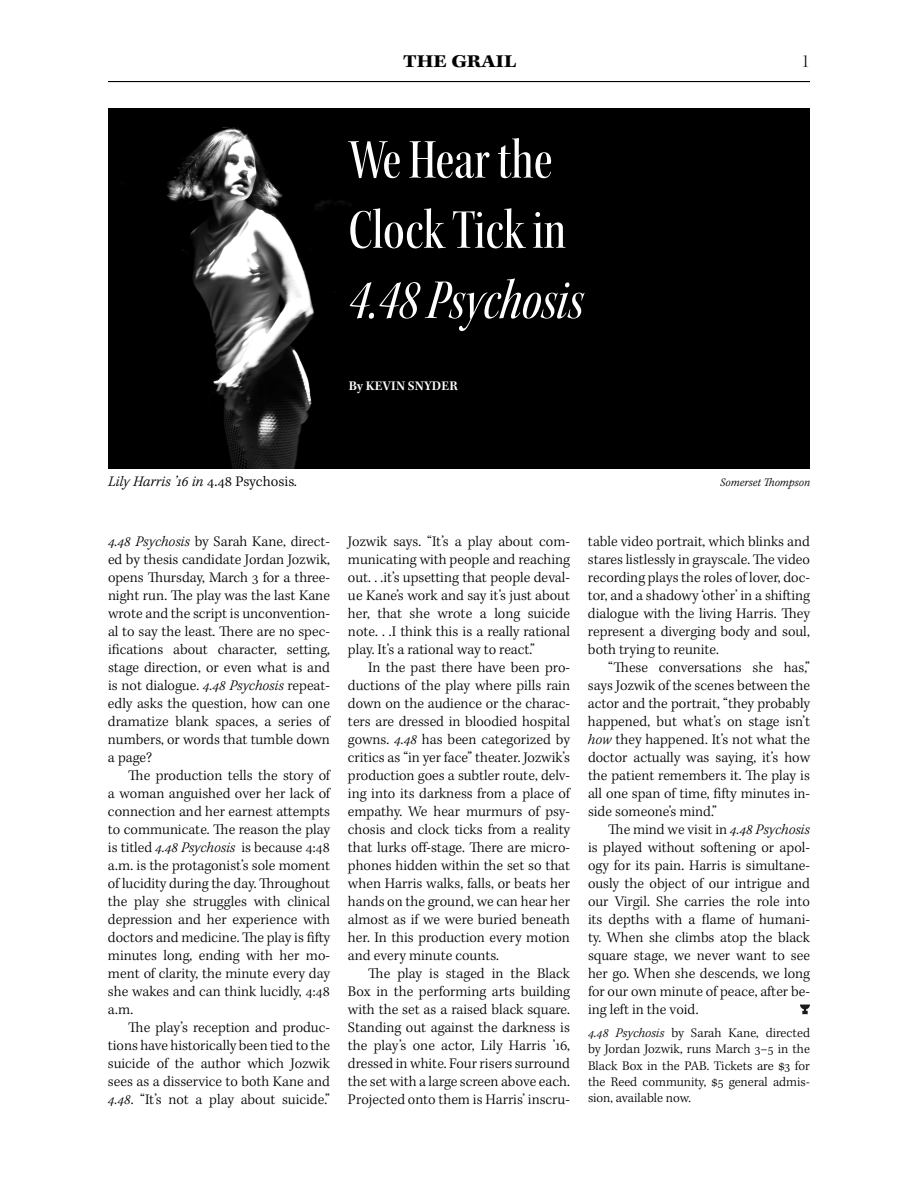
<style>
.page{position:relative;width:918px;height:1188px;background:#fff}
.page>*{position:absolute;margin:0;border:0;box-sizing:border-box;transform-origin:0 0}
.t1{font:58.5px/70.2px "Kepler Std Medium Cn Disp";color:#fff}
.t2{font:58.5px "Kepler Std Medium Cn It Disp";color:#fff}
.t3{font:18px "Kepler Std Bold Ext Capt";color:#000}
.t4{font:18px "Kepler Std Light Ext Disp";color:#000}
.t5{font:300 15px/18px "Kepler Std";color:#000;text-align:justify}
.t6{font:15px "Kepler Std Light It Capt";color:#000}
.t7{font:300 13.5px/16.2px "Kepler Std";color:#000;text-align:justify}
.t8{font:600 13.5px "Kepler Std";letter-spacing:.01em;color:#fff}
.t9{font:12px "Kepler Std Light Scn It Capt";letter-spacing:-.005em;color:#000}
.s1{font-family:"Kepler Std Light Capt"}
.s2{font-style:italic}
</style>
<div class="page">
<hr style="left:108px;top:81px;width:702px;height:1px;background:#000">
<img style="left:108px;top:108px;width:702px;height:361px">
<svg style="left:800px;top:1005px;width:10px;height:9px"></svg>
<p class="t3" style="left:403px;top:50px;width:115px">THE GRAIL</p>
<p class="t4" style="left:801px;top:51px;width:11px">1</p>
<h1 class="t1" style="left:349px;top:125px;width:219px">We Hear the<br>Clock Tick in</h1>
<h1 class="t2" style="left:349px;top:268px;width:236px">4.48 Psychosis</h1>
<p class="t8" style="left:349px;top:378px;width:111px">By KEVIN SNYDER</p>
<p class="t6" style="left:108px;top:473px;width:191px">Lily Harris ’16 in <span class="s1">4.48 Psychosis</span>.</p>
<p class="t9" style="left:720px;top:476px;width:91px">Somerset Thompson</p>
<p class="t5" style="left:108px;top:533px;width:224px"><span class="s2">4.48 Psychosis</span> by Sarah Kane, direct&shy;ed by thesis candidate Jordan Jozwik, opens Thursday, March 3 for a three&shy;night run. The play was the last Kane wrote and the script is unconvention&shy;al to say the least. There are no spec&shy;ifications about character, setting, stage direction, or even what is and is not dialogue. <span class="s2">4.48 Psychosis</span> repeat&shy;edly asks the question, how can one dramatize blank spaces, a series of numbers, or words that tumble down a page?</p>
<p class="t5" style="left:108px;top:767px;width:224px;text-indent:20px">The production tells the story of a woman anguished over her lack of connection and her earnest attempts to communicate. The reason the play is titled <span class="s2">4.48 Psychosis</span> is because 4:48 a.m. is the protagonist’s sole moment of lucidity during the day. Throughout the play she struggles with clinical depression and her experience with doctors and medicine. The play is fifty minutes long, ending with her mo&shy;ment of clarity, the minute every day she wakes and can think lucidly, 4:48 a.m.</p>
<p class="t5" style="left:108px;top:1019px;width:224px;text-indent:20px">The play’s reception and produc&shy;tions have historically been tied to the suicide of the author which Jozwik sees as a disservice to both Kane and <span class="s2">4.48</span>. “It’s not a play about suicide.”</p>
<p class="t5" style="left:348px;top:533px;width:224px">Jozwik says. “It’s a play about com&shy;municating with people and reaching out. . .it’s upsetting that people deval&shy;ue Kane’s work and say it’s just about her, that she wrote a long suicide note. . .I think this is a really rational play. It’s a rational way to react.”</p>
<p class="t5" style="left:348px;top:659px;width:224px;text-indent:20px">In the past there have been pro&shy;ductions of the play where pills rain down on the audience or the charac&shy;ters are dressed in bloodied hospital gowns. <span class="s2">4.48</span> has been categorized by critics as “in yer face” theater. Jozwik’s production goes a subtler route, delv&shy;ing into its darkness from a place of empathy. We hear murmurs of psy&shy;chosis and clock ticks from a reality that lurks off-stage. There are micro&shy;phones hidden within the set so that when Harris walks, falls, or beats her hands on the ground, we can hear her almost as if we were buried beneath her. In this production every motion and every minute counts.</p>
<p class="t5" style="left:348px;top:965px;width:224px;text-indent:20px">The play is staged in the Black Box in the performing arts building with the set as a raised black square.<br>Standing out against the darkness is the play’s one actor, Lily Harris ’16, dressed in white. Four risers surround the set with a large screen above each.<br>Projected onto them is Harris’ inscru-</p>
<p class="t5" style="left:588px;top:533px;width:224px">table video portrait, which blinks and stares listlessly in grayscale. The video recording plays the roles of lover, doc&shy;tor, and a shadowy ‘other’ in a shifting dialogue with the living Harris. They represent a diverging body and soul, both trying to reunite.</p>
<p class="t5" style="left:588px;top:659px;width:224px;text-indent:20px">“These conversations she has,” says Jozwik of the scenes between the actor and the portrait, “they probably happened, but what’s on stage isn’t <span class="s2">how</span> they happened. It’s not what the doctor actually was saying, it’s how the patient remembers it. The play is all one span of time, fifty minutes in&shy;side someone’s mind.”</p>
<p class="t5" style="left:588px;top:821px;width:224px;text-indent:20px">The mind we visit in <span class="s2">4.48 Psychosis </span>is played without softening or apol&shy;ogy for its pain. Harris is simultane&shy;ously the object of our intrigue and our Virgil. She carries the role into its depths with a flame of humani&shy;ty. When she climbs atop the black square stage, we never want to see her go. When she descends, we long for our own minute of peace, after be&shy;ing left in the void.</p>
<p class="t7" style="left:588px;top:1025px;width:224px"><span class="s2">4.48 Psychosis</span> by Sarah Kane, directed by Jordan Jozwik, runs March 3–5 in the Black Box in the PAB. Tickets are $3 for the Reed community, $5 general admis&shy;sion, available now.</p>
</div>
